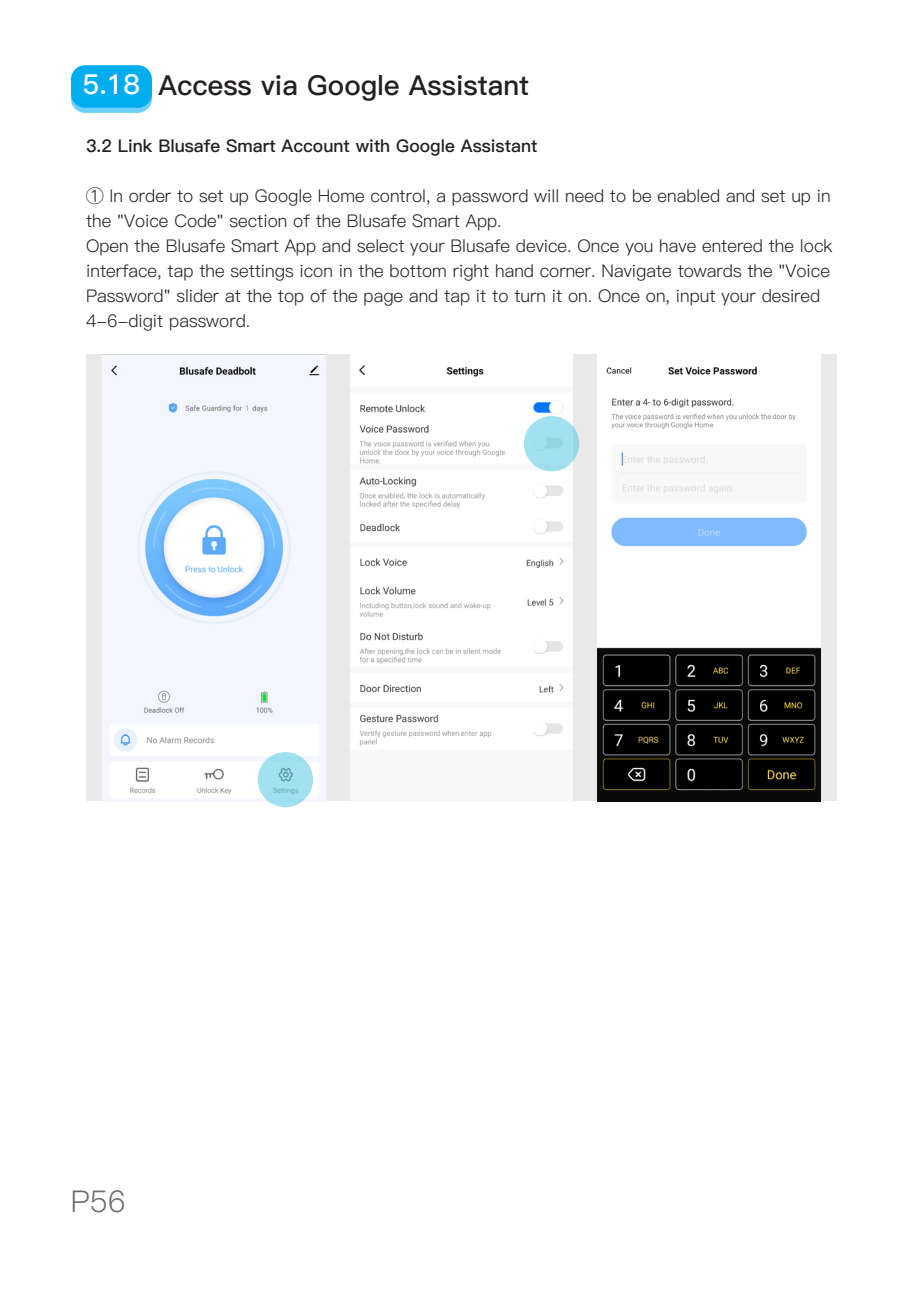
<style>
.page{position:relative;width:908px;height:1290px;background:#fff}
.page>*{position:absolute;margin:0;border:0;box-sizing:border-box;transform-origin:0 0}
.t1{font:30px "Ping Fang SC Regular";color:#6c6d70}
.大标题左{font:27.5px "Ping Fang SC Bold";color:#231f20}
.q1{font:27.5px "Ping Fang SC Bold";color:#fff}
.sss{font:17.5px/25px "Ping Fang SC Regular";color:#231f20}
.sss-2{font:17.5px "Ping Fang SC Bold";color:#231f20}
</style>
<div class="page">
<div style="left:71px;top:70px;width:81px;height:43px;background:#6ed0f6;border-radius:14px"></div>
<div style="left:71px;top:65px;width:81px;height:43px;background:#00aeef;border-radius:14px"></div>
<div style="left:86px;top:354px;width:750px;height:447px;background:#e9e9e9"></div>
<img style="left:102px;top:354px;width:223px;height:447px">
<img style="left:350px;top:354px;width:222px;height:447px">
<img style="left:597px;top:354px;width:223px;height:447px">
<svg style="left:257px;top:752px;width:56px;height:55px;background:#9fddec"></svg>
<div style="left:523px;top:416px;width:56px;height:55px;background:linear-gradient(to right,#a9e5f2,#9adcea);border-radius:50%"></div>
<p class="q1" style="left:83px;top:68px;width:58px">5.18</p>
<p class="大标题左" style="left:158px;top:68px;width:372px">Access via Google Assistant</p>
<p class="sss-2" style="left:86px;top:135px;width:452px">3.2 Link Blusafe Smart Account with Google Assistant</p>
<p class="sss" style="left:86px;top:183px;width:745px">① In order to set up Google Home control, a password will need to be enabled and set up in the Voice Code section of the Blusafe Smart App.</p>
<p class="sss" style="left:86px;top:233px;width:747px">Open the Blusafe Smart App and select your Blusafe device. Once you have entered the lock interface, tap the settings icon in the bottom right hand corner. Navigate towards the Voice Password slider at the top of the page and tap it to turn it on. Once on, input your desired 4-6-digit password.</p>
<h1 class="t1" style="left:71px;top:1184px;width:57px">P56</h1>
</div>
